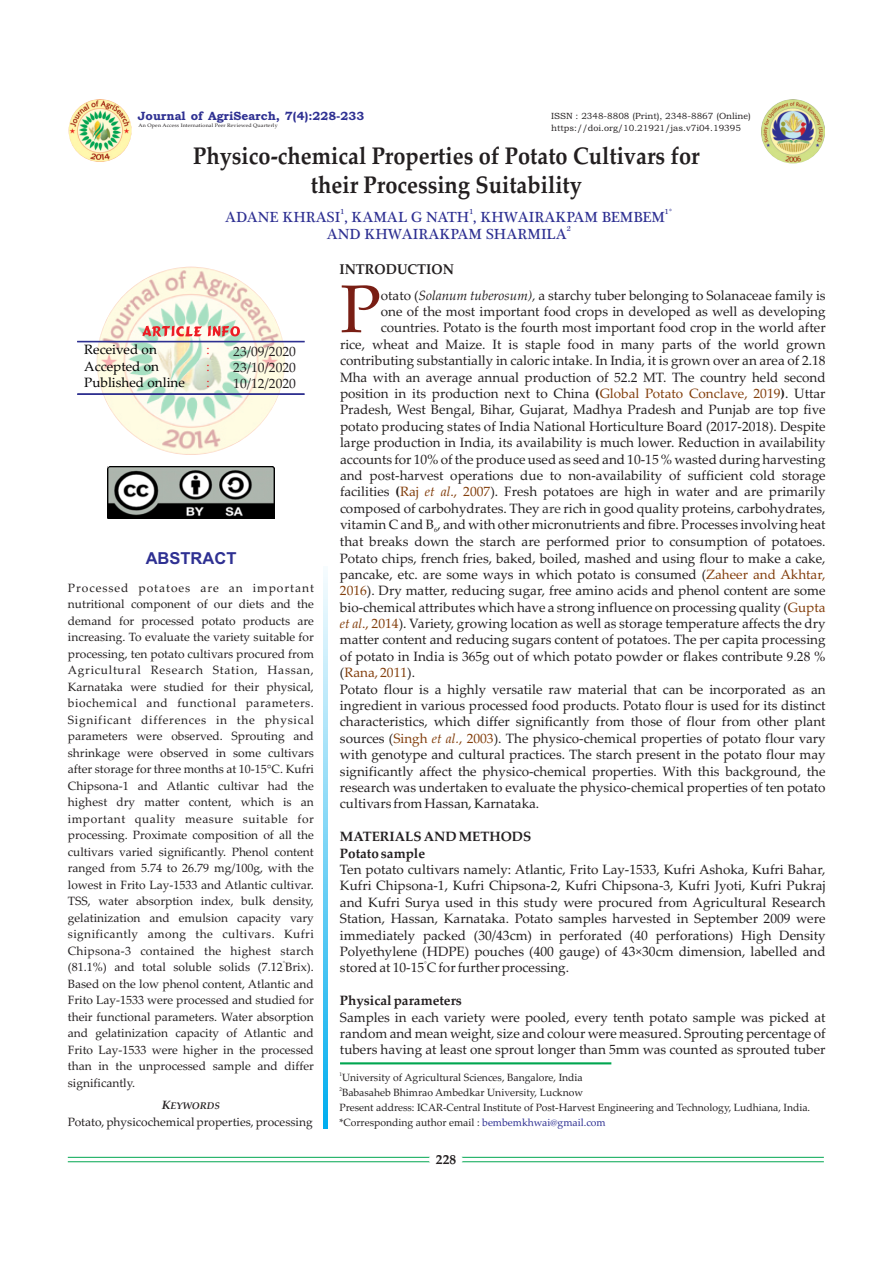
<style>
.page{position:relative;width:893px;height:1263px;background:#fff}
.page>*{position:absolute;margin:0;border:0;box-sizing:border-box;transform-origin:0 0}
.t1{font:67.65px "Palatino Linotype";color:#791e14}
.t2{font:700 24px/29.1px "Palatino Linotype";color:#231f20;text-align:center;scale:.91 1}
.t3{font:700 16.5px "Arial";color:#2e3092}
.t4{font:15px "Plantagenet Cherokee";color:#2e3092}
.t5{font:700 14.1px "Palatino Linotype";color:#231f20;scale:.96 1}
.t6{font:13.65px/16.5px "Times New Roman";color:#ed1c24;text-align:justify}
.t7{font:13.5px/16.4px "Palatino Linotype";color:#231f20;text-align:justify}
.t8{font:700 13.5px/16.4px "Palatino Linotype";color:#231f20}
.t9{font:13.5px/16.4px "Palatino Linotype";color:#000}
.t10{font:12px/16.5px "Palatino Linotype";color:#231f20;text-align:justify}
.t11{font:700 12px "Bookman Old Style";color:#2e3092}
.t12{font:10.5px/15.1px "Palatino Linotype";color:#231f20}
.t13{font:italic 700 9.6px "Palatino Linotype";color:#231f20}
.t14{font:9px/12px "Bookman Old Style";color:#231f20}
.t15{font:7.5px "Plantagenet Cherokee";color:#2e3092}
.t16{font:6.75px "Palatino Linotype";color:#231f20}
.t17{font:6px "Palatino Linotype";color:#231f20}
.t18{font:5.25px "Palatino Linotype";color:#231f20}
.t19{font:4.95px "Palatino Linotype";letter-spacing:.03em;color:#231f20;scale:1.08 1}
.s1{font-size:12px}
.s2{font-style:italic}
.s3{font-weight:700}
.s4{color:#823d0a}
.s5{font-style:italic;color:#823d0a}
.s6{color:#333}
.s7{color:#2e3092}
</style>
<div class="page">
<hr style="left:340px;top:1062px;width:271px;height:2px;background:#00a650">
<svg style="left:324px;top:572px;width:4px;height:557px;background:#7ad4f6"></svg>
<hr style="left:68px;top:1157px;width:756px;height:1px;background:#00a650">
<hr style="left:68px;top:1161px;width:756px;height:1px;background:#00a650">
<div style="left:429px;top:1155px;width:34px;height:9px;background:#fff;border:1px solid #fff;border-radius:4px"></div>
<img style="left:761px;top:99px;width:64px;height:64px;border-radius:50%">
<img style="left:69px;top:99px;width:62px;height:63px;border-radius:50%">
<img style="left:108px;top:467px;width:167px;height:51px">
<img style="left:97px;top:267px;width:188px;height:188px;border-radius:50%">
<svg style="left:77px;top:326px;width:228px;height:17px"></svg>
<svg style="left:77px;top:393px;width:228px;height:2px"></svg>
<p class="t11" style="left:138px;top:112px;width:228px">Journal of AgriSearch, 7(4):228-233</p>
<p class="t14" style="left:551px;top:111px;width:201px">ISSN : 2348-8808 (Print), 2348-8867 (Online) https://doi.org/10.21921/jas.v7i04.19395</p>
<p class="t19" style="left:139px;top:123px;width:130px">An Open Access International Peer Reviewed Quarterly</p>
<h2 class="t2" style="left:193px;top:144px;width:558px">Physico-chemical Properties of Potato Cultivars for their Processing Suitability</h2>
<p class="t15" style="left:340px;top:209px;width:5px">1</p>
<p class="t15" style="left:469px;top:209px;width:5px">1</p>
<p class="t15" style="left:665px;top:209px;width:9px">1*</p>
<p class="t4" style="left:225px;top:211px;width:441px">ADANE KHRASI , KAMAL G NATH , KHWAIRAKPAM BEMBEM</p>
<p class="t15" style="left:567px;top:226px;width:5px">2</p>
<p class="t4" style="left:327px;top:228px;width:242px">AND KHWAIRAKPAM SHARMILA</p>
<p class="t9" style="left:84px;top:343px;width:102px">Received on<br>Accepted on<br>Published online</p>
<p class="t7" style="left:233px;top:344px;width:64px">23/09/2020<br>23/10/2020<br>10/12/2020</p>
<p class="t6" style="left:206px;top:343px;width:5px">: : :</p>
<p class="t3" style="left:146px;top:552px;width:92px">ABSTRACT</p>
<p class="t10" style="left:68px;top:581px;width:248px">Processed potatoes are an important nutritional component of our diets and the demand for processed potato products are increasing. To evaluate the variety suitable for processing, ten potato cultivars procured from Agricultural Research Station, Hassan, Karnataka were studied for their physical, biochemical and functional parameters.<br>Significant differences in the physical parameters were observed. Sprouting and shrinkage were observed in some cultivars after storage for three months at 10-15°C. Kufri Chipsona-1 and Atlantic cultivar had the highest dry matter content, which is an important quality measure suitable for processing. Proximate composition of all the cultivars varied significantly. Phenol content ranged from 5.74 to 26.79 mg/100g, with the lowest in Frito Lay-1533 and Atlantic cultivar.<br>TSS, water absorption index, bulk density, gelatinization and emulsion capacity vary significantly among the cultivars. Kufri Chipsona-3 contained the highest starch</p>
<p class="t17" style="left:283px;top:961px;width:4px">°</p>
<p class="t10" style="left:68px;top:960px;width:248px">(81.1%) and total soluble solids (7.12 Brix).<br>Based on the low phenol content, Atlantic and Frito Lay-1533 were processed and studied for their functional parameters. Water absorption and gelatinization capacity of Atlantic and Frito Lay-1533 were higher in the processed than in the unprocessed sample and differ significantly.</p>
<p class="t10" style="left:68px;top:1115px;width:246px">Potato, physicochemical properties, processing</p>
<p class="t13" style="left:162px;top:1102px;width:59px"><span class="s1">K</span>EYWORDS</p>
<p class="t5" style="left:339px;top:263px;width:121px">INTRODUCTION</p>
<h1 class="t1" style="left:340px;top:283px;width:42px">P</h1>
<p class="t7" style="left:340px;top:288px;width:487px;text-align:right">otato (<span class="s2">Solanum tuberosum),</span> a starchy tuber belonging to Solanaceae family is<br>one of the most important food crops in developed as well as developing countries. Potato is the fourth most important food crop in the world after<br>rice, wheat and Maize. It is staple food in many parts of the world grown contributing substantially in caloric intake. In India, it is grown over an area of 2.18<br>Mha with an average annual production of 52.2 MT. The country held second position in its production next to China <span class="s3">(</span><span class="s4">Global Potato Conclave, 2019</span><span class="s3">)</span>. Uttar Pradesh, West Bengal, Bihar, Gujarat, Madhya Pradesh and Punjab are top five potato producing states of India National Horticulture Board (2017-2018). Despite large production in India, its availability is much lower. Reduction in availability accounts for 10% of the produce used as seed and 10-15 % wasted during harvesting and post-harvest operations due to non-availability of sufficient cold storage facilities <span class="s3">(</span><span class="s4">Raj</span> <span class="s5">et al</span><span class="s4">., 2007</span>). Fresh potatoes are high in water and are primarily composed of carbohydrates. They <span class="s6">are</span> rich in good quality proteins, carbohydrates, vitamin C and B , and with other micronutrients and fibre. Processes involving heat</p>
<p class="t16" style="left:434px;top:527px;width:5px">6</p>
<p class="t7" style="left:340px;top:535px;width:487px;text-align:left">that breaks down the starch are performed prior to consumption of potatoes.<br>Potato chips, french fries, baked, boiled, mashed and using flour to make a cake, pancake, etc. are some ways in which potato is consumed (<span class="s4">Zaheer and Akhtar, 2016</span>). Dry matter, reducing sugar, free amino acids and phenol content are some bio-chemical attributes which have a strong influence on processing quality (<span class="s4">Gupta </span><span class="s5">et al</span><span class="s4">., 2014</span>). Variety, growing location as well as storage temperature affects the dry matter content and reducing sugars content of potatoes. The per capita processing of potato in India is 365g out of which potato powder or flakes contribute 9.28 % (<span class="s4">Rana, 2011</span>).<br>Potato flour is a highly versatile raw material that can be incorporated as an ingredient in various processed food products. Potato flour is used for its distinct characteristics, which differ significantly from those of flour from other plant sources (<span class="s4">Singh</span> <span class="s5">et al.</span><span class="s4">, 2003</span>). The physico-chemical properties of potato flour vary with genotype and cultural practices. The starch present in the potato flour may significantly affect the physico-chemical properties. With this background, the research was undertaken to evaluate the physico-chemical properties of ten potato cultivars from Hassan, Karnataka.</p>
<p class="t8" style="left:340px;top:830px;width:193px">MATERIALS AND METHODS<br>Potato sample</p>
<p class="t7" style="left:340px;top:863px;width:487px">Ten potato cultivars namely: Atlantic, Frito Lay-1533, Kufri Ashoka, Kufri Bahar, Kufri Chipsona-1, Kufri Chipsona-2, Kufri Chipsona-3, Kufri Jyoti, Kufri Pukraj and Kufri Surya used in this study were procured from Agricultural Research Station, Hassan, Karnataka. Potato samples harvested in September 2009 were immediately packed (30/43cm) in perforated (40 perforations) High Density Polyethylene (HDPE) pouches (400 gauge) of 43×30cm dimension, labelled and</p>
<p class="t16" style="left:424px;top:961px;width:4px">°</p>
<p class="t7" style="left:340px;top:961px;width:231px">stored at 10-15 C for further processing.</p>
<p class="t8" style="left:340px;top:994px;width:123px">Physical parameters</p>
<p class="t7" style="left:340px;top:1010px;width:487px">Samples in each variety were pooled, every tenth potato sample was picked at random and mean weight, size and colour were measured. Sprouting percentage of tubers having at least one sprout longer than 5mm was counted as sprouted tuber</p>
<p class="t18" style="left:339px;top:1072px;width:4px">1</p>
<p class="t12" style="left:342px;top:1071px;width:242px">University of Agricultural Sciences, Bangalore, India</p>
<p class="t18" style="left:339px;top:1087px;width:4px">2</p>
<p class="t12" style="left:339px;top:1086px;width:472px">Babasaheb Bhimrao Ambedkar University, Lucknow<br>Present address: ICAR-Central Institute of Post-Harvest Engineering and Technology, Ludhiana, India. *Corresponding author email : <span class="s7">bembemkhwai@gmail.com</span></p>
<p class="t8" style="left:436px;top:1153px;width:22px">228</p>
</div>
